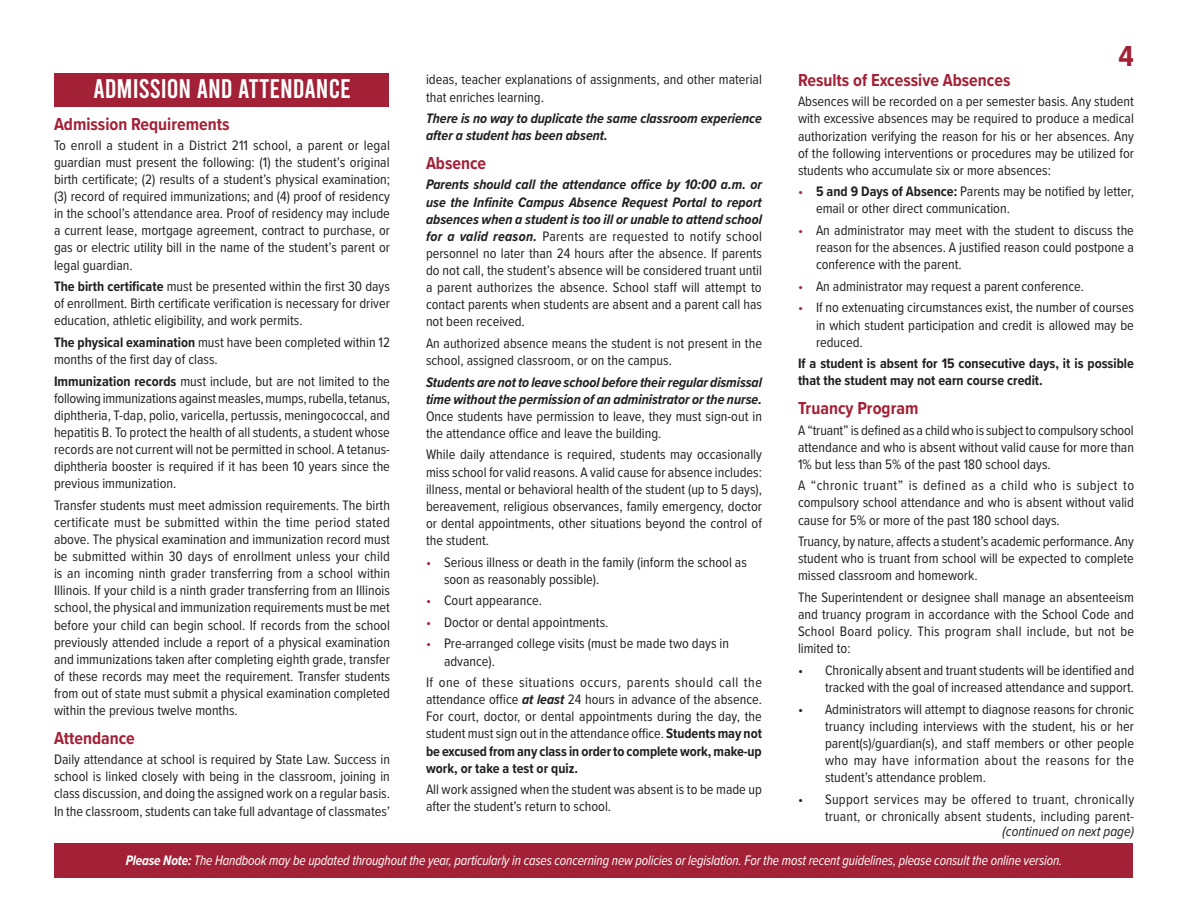
<style>
.page{position:relative;width:1188px;height:918px;background:#fff}
.page>*{position:absolute;margin:0;border:0;box-sizing:border-box;transform-origin:0 0}
.t1{font:700 30px "Proxima Nova Cond";color:#a32136}
.Heading{font:27px "Bebas";color:#fff}
.t2{font:700 18px "Proxima Nova Cond";color:#a32136}
.t3{font:14.25px/17.1px "Proxima Nova Cond";color:#231f20;text-align:justify}
.t4{font:italic 700 14.25px/17.1px "Proxima Nova Cond";color:#231f20}
.t5{font:italic 14.25px "Proxima Nova Cond";letter-spacing:-.01em;color:#fff;scale:.95 1}
.t6{font:700 14.25px/17.1px "Proxima Nova Cond";color:#231f20}
.t7{font:italic 14.25px "Proxima Nova Cond";color:#231f20}
.s1{color:#a32136}
.s2{font-weight:700}
.s3{font-weight:700;font-style:italic}
.s4{font-weight:400;font-style:normal}
</style>
<div class="page">
<div style="left:55px;top:844px;width:1078px;height:34px;background:#a32136"></div>
<div style="left:55px;top:73px;width:334px;height:33px;background:#a32136"></div>
<h1 class="t1" style="left:1119px;top:34px;width:17px">4</h1>
<p class="t2" style="left:798px;top:67px;width:214px">Results of Excessive Absences</p>
<p class="t3" style="left:798px;top:92px;width:338px">Absences will be recorded on a per semester basis. Any student with excessive absences may be required to produce a medical authorization verifying the reason for his or her absences. Any of the following interventions or procedures may be utilized for students who accumulate six or more absences:</p>
<p class="t3" style="left:816px;top:182px;width:319px;text-indent:-18px"><span class="s1">•</span> <span class="s2">5 and 9 Days of Absence:</span> Parents may be notified by letter, email or other direct communication.</p>
<p class="t3" style="left:816px;top:221px;width:319px;text-indent:-18px"><span class="s1">•</span> An administrator may meet with the student to discuss the reason for the absences. A justified reason could postpone a conference with the parent.</p>
<p class="t3" style="left:798px;top:277px;width:288px"><span class="s1">•</span> An administrator may request a parent conference.</p>
<p class="t3" style="left:816px;top:299px;width:320px;text-indent:-18px"><span class="s1">•</span> If no extenuating circumstances exist, the number of courses in which student participation and credit is allowed may be reduced.</p>
<p class="t6" style="left:798px;top:355px;width:337px">If a student is absent for 15 consecutive days, it is possible that the student may not earn course credit.</p>
<p class="t2" style="left:798px;top:395px;width:122px">Truancy Program</p>
<p class="t3" style="left:798px;top:421px;width:338px">A “truant” is defined as a child who is subject to compulsory school attendance and who is absent without valid cause for more than 1% but less than 5% of the past 180 school days.</p>
<p class="t3" style="left:798px;top:476px;width:338px">A “chronic truant” is defined as a child who is subject to compulsory school attendance and who is absent without valid cause for 5% or more of the past 180 school days.</p>
<p class="t3" style="left:798px;top:532px;width:337px">Truancy, by nature, affects a student’s academic performance. Any student who is truant from school will be expected to complete missed classroom and homework.</p>
<p class="t3" style="left:798px;top:588px;width:338px">The Superintendent or designee shall manage an absenteeism and truancy program in accordance with the School Code and School Board policy. This program shall include, but not be limited to:</p>
<p class="t3" style="left:798px;top:661px;width:338px;text-align:right">• Chronically absent and truant students will be identified and tracked with the goal of increased attendance and support.</p>
<p class="t3" style="left:825px;top:700px;width:311px;text-indent:-27px">• Administrators will attempt to diagnose reasons for chronic truancy including interviews with the student, his or her parent(s)/guardian(s), and staff members or other people who may have information about the reasons for the student’s attendance problem.</p>
<p class="t3" style="left:798px;top:790px;width:338px;text-align:right">• Support services may be offered to truant, chronically truant, or chronically absent students, including parent-</p>
<p class="t5" style="left:126px;top:850px;width:987px"><span class="s2">Please Note:</span> The Handbook may be updated throughout the year, particularly in cases concerning new policies or legislation. For the most recent guidelines, please consult the online version.</p>
<p class="t3" style="left:426px;top:71px;width:337px">ideas, teacher explanations of assignments, and other material that enriches learning.</p>
<p class="t4" style="left:426px;top:110px;width:338px">There is no way to duplicate the same classroom experience after a student has been absent.</p>
<p class="t2" style="left:426px;top:150px;width:62px">Absence</p>
<p class="t3" style="left:426px;top:176px;width:338px"><span class="s3">Parents should call the attendance office by 10:00 a.m. or use the Infinite Campus Absence Request Portal to report absences when a student is too ill or unable to attend school for a valid reason.</span> Parents are requested to notify school personnel no later than 24 hours after the absence. If parents do not call, the student’s absence will be considered truant until a parent authorizes the absence. School staff will attempt to contact parents when students are absent and a parent call has not been received.</p>
<p class="t3" style="left:426px;top:334px;width:338px">An authorized absence means the student is not present in the school, assigned classroom, or on the campus.</p>
<p class="t4" style="left:426px;top:373px;width:338px;text-align:justify">Students are not to leave school before their regular dismissal time without the permission of an administrator or the nurse.<br><span class="s4">Once students have permission to leave, they must sign-out in the attendance office and leave the building.</span></p>
<p class="t3" style="left:426px;top:446px;width:338px">While daily attendance is required, students may occasionally miss school for valid reasons. A valid cause for absence includes: illness, mental or behavioral health of the student (up to 5 days), bereavement, religious observances, family emergency, doctor or dental appointments, other situations beyond the control of the student.</p>
<p class="t3" style="left:444px;top:553px;width:304px;text-indent:-18px"><span class="s1">•</span> Serious illness or death in the family (inform the school as soon as reasonably possible).</p>
<p class="t3" style="left:426px;top:591px;width:117px"><span class="s1">•</span> Court appearance.</p>
<p class="t3" style="left:426px;top:613px;width:184px"><span class="s1">•</span> Doctor or dental appointments.</p>
<p class="t3" style="left:444px;top:635px;width:287px;text-indent:-18px"><span class="s1">•</span> Pre-arranged college visits (must be made two days in advance).</p>
<p class="t3" style="left:426px;top:673px;width:338px">If one of these situations occurs, parents should call the attendance office <span class="s3">at least</span> 24 hours in advance of the absence.<br>For court, doctor, or dental appointments during the day, the student must sign out in the attendance office. <span class="s2">Students may not be excused from any class in order to complete work, make-up work, or take a test or quiz.</span></p>
<p class="t3" style="left:426px;top:780px;width:338px">All work assigned when the student was absent is to be made up after the student’s return to school.</p>
<p class="Heading" style="left:93px;top:75px;width:259px">ADMISSION AND ATTENDANCE</p>
<p class="t2" style="left:54px;top:110px;width:177px">Admission Requirements</p>
<p class="t3" style="left:54px;top:136px;width:338px">To enroll a student in a District 211 school, a parent or legal guardian must present the following: (1) the student’s original birth certificate; (2) results of a student’s physical examination; (3) record of required immunizations; and (4) proof of residency in the school’s attendance area. Proof of residency may include a current lease, mortgage agreement, contract to purchase, or gas or electric utility bill in the name of the student’s parent or legal guardian.</p>
<p class="t3" style="left:54px;top:277px;width:337px"><span class="s2">The birth certificate</span> must be presented within the first 30 days of enrollment. Birth certificate verification is necessary for driver education, athletic eligibility, and work permits.</p>
<p class="t3" style="left:54px;top:333px;width:338px"><span class="s2">The physical examination</span> must have been completed within 12 months of the first day of class.</p>
<p class="t3" style="left:54px;top:372px;width:338px"><span class="s2">Immunization records</span> must include, but are not limited to the following immunizations against measles, mumps, rubella, tetanus, diphtheria, T-dap, polio, varicella, pertussis, meningococcal, and hepatitis B. To protect the health of all students, a student whose records are not current will not be permitted in school. A tetanus&shy;diphtheria booster is required if it has been 10 years since the previous immunization.</p>
<p class="t3" style="left:54px;top:496px;width:338px">Transfer students must meet admission requirements. The birth certificate must be submitted within the time period stated above. The physical examination and immunization record must be submitted within 30 days of enrollment unless your child is an incoming ninth grader transferring from a school within Illinois. If your child is a ninth grader transferring from an Illinois school, the physical and immunization requirements must be met before your child can begin school. If records from the school previously attended include a report of a physical examination and immunizations taken after completing eighth grade, transfer of these records may meet the requirement. Transfer students from out of state must submit a physical examination completed within the previous twelve months.</p>
<p class="t2" style="left:54px;top:725px;width:82px">Attendance</p>
<p class="t3" style="left:54px;top:750px;width:338px">Daily attendance at school is required by State Law. Success in school is linked closely with being in the classroom, joining in class discussion, and doing the assigned work on a regular basis.<br>In the classroom, students can take full advantage of classmates’</p>
<p class="t7" style="left:1003px;top:820px;width:133px">(continued on next page)</p>
</div>
